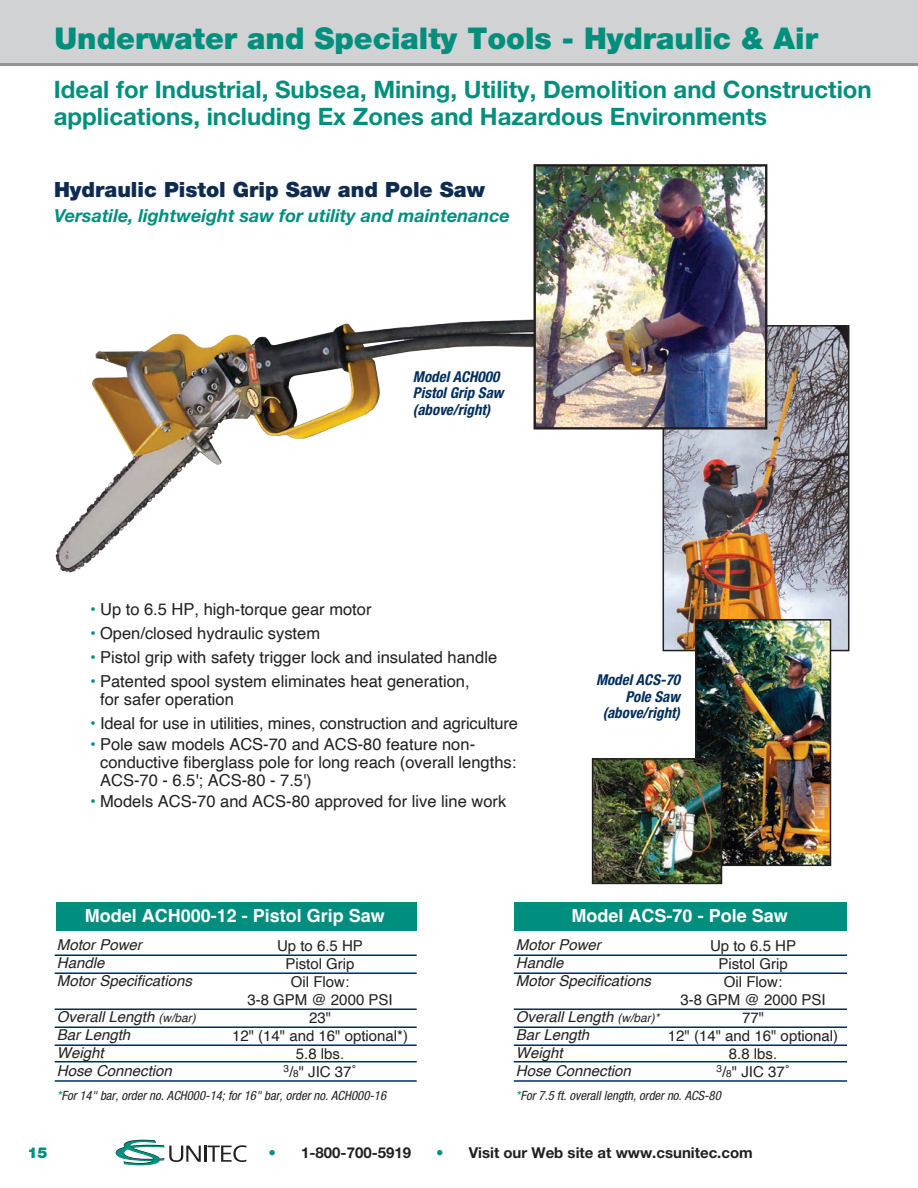
<style>
.page{position:relative;width:918px;height:1188px;background:#fff}
.page>*{position:absolute;margin:0;border:0;box-sizing:border-box;transform-origin:0 0}
.t1{font:900 30px "Helvetica Neue LT Pro";color:#008f7d}
.t2{font:700 24px/27px "Helvetica Neue LT Pro";color:#008f7d}
.t3{font:900 21px "Helvetica Neue LT Pro";color:#0e2b51}
.t4{font:italic 700 18px "Helvetica Neue LT Pro";color:#008e7f}
.t5{font:700 18px "Helvetica";color:#fff}
.t6{font:16.5px/18px "Helvetica";color:#231f20}
.t7{font:italic 15px "Helvetica";color:#231f20}
.t8{font:15px "Helvetica";color:#231f20}
.t9{font:italic 700 condensed 15px/16.5px "Helvetica Neue LT Pro";color:#002e5e}
.t10{font:700 15px "Helvetica Neue LT Pro";color:#231f20}
.t11{font:900 15px "Helvetica Neue LT Pro";color:#008f7d}
.t12{font:italic condensed 12.75px "Helvetica Neue LT Pro";color:#231f20}
.s1{color:#008e7f}
.s2{font-size:12px}
.s3{font-size:10.05px}
.s4{color:#008f7d}
</style>
<div class="page">
<hr style="left:55px;top:954px;width:362px;height:2px;background:#002e5e">
<hr style="left:55px;top:972px;width:362px;height:2px;background:#002e5e">
<hr style="left:55px;top:1008px;width:362px;height:2px;background:#002e5e">
<hr style="left:55px;top:1026px;width:362px;height:2px;background:#002e5e">
<hr style="left:55px;top:1044px;width:362px;height:2px;background:#002e5e">
<hr style="left:55px;top:1061px;width:362px;height:1px;background:#002e5e">
<hr style="left:55px;top:1080px;width:362px;height:2px;background:#002e5e">
<div style="left:56px;top:903px;width:361px;height:28px;background:#008e7f"></div>
<hr style="left:514px;top:954px;width:333px;height:2px;background:#002e5e">
<hr style="left:514px;top:972px;width:333px;height:2px;background:#002e5e">
<hr style="left:514px;top:1008px;width:333px;height:2px;background:#002e5e">
<hr style="left:514px;top:1026px;width:333px;height:2px;background:#002e5e">
<hr style="left:514px;top:1044px;width:333px;height:2px;background:#002e5e">
<hr style="left:514px;top:1061px;width:333px;height:1px;background:#002e5e">
<hr style="left:514px;top:1080px;width:333px;height:2px;background:#002e5e">
<div style="left:515px;top:903px;width:332px;height:28px;background:#008e7f"></div>
<img style="left:666px;top:328px;width:180px;height:320px">
<div style="left:663px;top:325px;width:186px;height:326px;border:2px solid #231f20"></div>
<img style="left:698px;top:622px;width:130px;height:241px">
<div style="left:695px;top:619px;width:136px;height:247px;border:2px solid #231f20"></div>
<img style="left:55px;top:300px;width:479px;height:273px">
<img style="left:537px;top:167px;width:227px;height:260px">
<div style="left:534px;top:164px;width:233px;height:266px;border:2px solid #231f20"></div>
<img style="left:595px;top:761px;width:124px;height:120px">
<div style="left:592px;top:758px;width:130px;height:126px;border:2px solid #231f20"></div>
<div style="left:0;top:0;width:918px;height:63px;background:#d1d2d4"></div>
<hr style="left:0;top:63px;width:918px;height:3px;background:#939598">
<svg style="left:116px;top:1140px;width:130px;height:25px"></svg>
<p class="t1" style="left:55px;top:20px;width:765px">Underwater and Specialty Tools - Hydraulic &amp; Air</p>
<p class="t2" style="left:54px;top:75px;width:819px">Ideal for Industrial, Subsea, Mining, Utility, Demolition and Construction applications, including Ex Zones and Hazardous Environments</p>
<p class="t3" style="left:54px;top:177px;width:432px">Hydraulic Pistol Grip Saw and Pole Saw</p>
<p class="t4" style="left:54px;top:204px;width:457px">Versatile, lightweight saw for utility and maintenance</p>
<p class="t9" style="left:413px;top:368px;width:88px">Model ACH000</p>
<p class="t9" style="left:413px;top:385px;width:92px">Pistol Grip Saw (above/right)</p>
<p class="t6" style="left:90px;top:601px;width:283px"><span class="s1">•</span> Up to 6.5 HP, high-torque gear motor</p>
<p class="t6" style="left:90px;top:625px;width:232px"><span class="s1">•</span> Open/closed hydraulic system</p>
<p class="t6" style="left:90px;top:649px;width:409px"><span class="s1">•</span> Pistol grip with safety trigger lock and insulated handle</p>
<p class="t6" style="left:100px;top:673px;width:371px;text-indent:-10px"><span class="s1">•</span> Patented spool system eliminates heat generation, for safer operation</p>
<p class="t6" style="left:90px;top:715px;width:430px"><span class="s1">•</span> Ideal for use in utilities, mines, construction and agriculture</p>
<p class="t6" style="left:100px;top:736px;width:418px;text-indent:-10px"><span class="s1">•</span> Pole saw models ACS-70 and ACS-80 feature non&shy;conductive fiberglass pole for long reach (overall lengths:<br>ACS-70 - 6.5'; ACS-80 - 7.5')</p>
<p class="t6" style="left:90px;top:793px;width:418px"><span class="s1">•</span> Models ACS-70 and ACS-80 approved for live line work</p>
<p class="t5" style="left:85px;top:905px;width:302px">Model ACH000-12 - Pistol Grip Saw</p>
<p class="t9" style="left:596px;top:672px;width:86px">Model ACS-70</p>
<p class="t9" style="left:603px;top:688px;width:79px;text-align:right">Pole Saw (above/right)</p>
<p class="t5" style="left:572px;top:905px;width:218px">Model ACS-70 - Pole Saw</p>
<p class="t7" style="left:57px;top:933px;width:87px">Motor Power</p>
<p class="t7" style="left:57px;top:951px;width:49px">Handle</p>
<p class="t7" style="left:57px;top:969px;width:137px">Motor Specifications</p>
<p class="t7" style="left:57px;top:1005px;width:141px">Overall Length <span class="s2">(w/bar)</span></p>
<p class="t7" style="left:57px;top:1023px;width:75px">Bar Length</p>
<p class="t7" style="left:57px;top:1041px;width:48px">Weight</p>
<p class="t7" style="left:57px;top:1059px;width:117px">Hose Connection</p>
<p class="t12" style="left:57px;top:1088px;width:331px"><span class="s1">*</span>For 14" bar, order no. ACH000-14; for 16" bar, order no. ACH000-16</p>
<p class="t8" style="left:277px;top:934px;width:87px">Up to 6.5 HP</p>
<p class="t8" style="left:285px;top:952px;width:71px">Pistol Grip</p>
<p class="t8" style="left:291px;top:970px;width:60px">Oil Flow:</p>
<p class="t8" style="left:247px;top:988px;width:147px">3-8 GPM @ 2000 PSI</p>
<p class="t8" style="left:309px;top:1006px;width:24px">23"</p>
<p class="t8" style="left:232px;top:1024px;width:178px">12" (14" and 16" optional*)</p>
<p class="t8" style="left:296px;top:1042px;width:50px">5.8 lbs.</p>
<p class="t8" style="left:283px;top:1060px;width:75px"><sup>3</sup>/<span class="s3">8</span>" JIC 37˚</p>
<p class="t7" style="left:516px;top:933px;width:87px">Motor Power</p>
<p class="t7" style="left:516px;top:951px;width:49px">Handle</p>
<p class="t7" style="left:516px;top:969px;width:137px">Motor Specifications</p>
<p class="t7" style="left:516px;top:1005px;width:145px">Overall Length <span class="s2">(w/bar)*</span></p>
<p class="t7" style="left:516px;top:1023px;width:75px">Bar Length</p>
<p class="t7" style="left:516px;top:1041px;width:48px">Weight</p>
<p class="t7" style="left:516px;top:1059px;width:117px">Hose Connection</p>
<p class="t12" style="left:516px;top:1088px;width:206px"><span class="s1">*</span>For 7.5 ft. overall length, order no. ACS-80</p>
<p class="t8" style="left:710px;top:934px;width:87px">Up to 6.5 HP</p>
<p class="t8" style="left:718px;top:952px;width:71px">Pistol Grip</p>
<p class="t8" style="left:724px;top:970px;width:60px">Oil Flow:</p>
<p class="t8" style="left:680px;top:988px;width:147px">3-8 GPM @ 2000 PSI</p>
<p class="t8" style="left:742px;top:1006px;width:24px">77"</p>
<p class="t8" style="left:668px;top:1024px;width:172px">12" (14" and 16" optional)</p>
<p class="t8" style="left:729px;top:1042px;width:50px">8.8 lbs.</p>
<p class="t8" style="left:716px;top:1060px;width:75px"><sup>3</sup>/<span class="s3">8</span>" JIC 37˚</p>
<p class="t11" style="left:28px;top:1144px;width:22px">15</p>
<p class="t10" style="left:269px;top:1143px;width:144px"><span class="s4">•</span> 1-800-700-5919</p>
<p class="t10" style="left:436px;top:1143px;width:318px"><span class="s4">•</span> Visit our Web site at www.csunitec.com</p>
</div>
